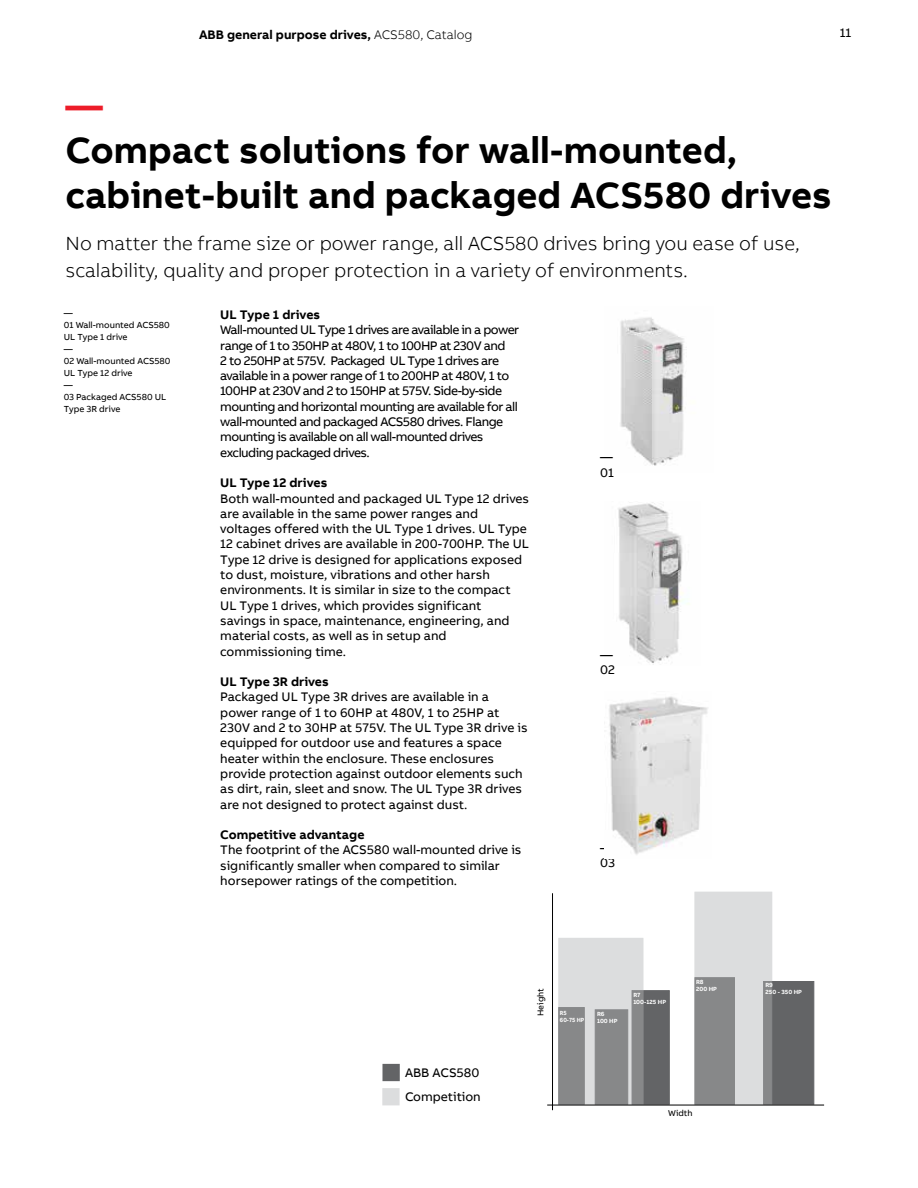
<style>
.page{position:relative;width:918px;height:1188px;background:#fff}
.page>*{position:absolute;margin:0;border:0;box-sizing:border-box;transform-origin:0 0}
.t1{font:700 37.5px/45px "AB Bvoice";color:#000}
.t2{font:700 37.5px "AB Bvoice";color:#ed1c29}
.t3{font:300 19.5px/27px "AB Bvoice";color:#000}
.t4{font:12.75px/15.3px "AB Bvoice";color:#000}
.t5{font:12.75px/15.3px "AB Bvoice";letter-spacing:-.04em;color:#000}
.t6{font:700 12.75px "AB Bvoice";color:#000}
.t7{font:9px/12px "AB Bvoice";color:#000}
.t8{font:8.7px "AB Bvoice";color:#000}
.t9{font:700 6.15px/7.4px "AB Bvoice";color:#fff}
.t10{font:700 6.15px/7.4px "AB Bvoice";color:#fff;scale:.92 1}
.s1{font-weight:300}
</style>
<div class="page">
<img style="left:620px;top:317px;width:64px;height:149px">
<img style="left:618px;top:502px;width:72px;height:161px">
<div style="left:382px;top:1064px;width:18px;height:17px;background:#636466;border:2px solid #636466"></div>
<div style="left:382px;top:1088px;width:18px;height:17px;background:#dcddde;border:2px solid #dcddde"></div>
<div style="left:558px;top:1007px;width:27px;height:98px;background:#939495"></div>
<div style="left:632px;top:990px;width:38px;height:115px;background:#636466;border:1px solid #636466"></div>
<div style="left:763px;top:981px;width:51px;height:124px;background:#636466;border:1px solid #636466"></div>
<svg style="left:559px;top:938px;width:85px;height:167px"></svg>
<svg style="left:694px;top:892px;width:78px;height:213px;background:#bbbcbd"></svg>
<hr style="left:552px;top:893px;width:1px;height:217px;background:#000">
<hr style="left:547px;top:1105px;width:277px;height:1px;background:#000">
<img style="left:609px;top:696px;width:99px;height:159px">
<p class="t6" style="left:199px;top:26px;width:275px">ABB general purpose drives, <span class="s1">ACS580, Catalog</span></p>
<p class="t4" style="left:840px;top:25px;width:13px">11</p>
<h1 class="t2" style="left:66px;top:81px;width:39px">—</h1>
<h1 class="t1" style="left:66px;top:128px;width:768px">Compact solutions for wall-mounted, cabinet-built and packaged ACS580 drives</h1>
<h2 class="t3" style="left:66px;top:230px;width:736px">No matter the frame size or power range, all ACS580 drives bring you ease of use, scalability, quality and proper protection in a variety of environments.</h2>
<p class="t6" style="left:220px;top:307px;width:101px">UL Type 1 drives</p>
<p class="t5" style="left:220px;top:322px;width:300px">Wall-mounted UL Type 1 drives are available in a power range of 1 to 350HP at 480V, 1 to 100HP at 230V and<br>2 to 250HP at 575V. Packaged UL Type 1 drives are available in a power range of 1 to 200HP at 480V, 1 to 100HP at 230V and 2 to 150HP at 575V. Side-by-side mounting and horizontal mounting are available for all wall-mounted and packaged ACS580 drives. Flange mounting is available on all wall-mounted drives excluding packaged drives.</p>
<p class="t6" style="left:220px;top:475px;width:109px">UL Type 12 drives</p>
<p class="t4" style="left:220px;top:491px;width:310px">Both wall-mounted and packaged UL Type 12 drives are available in the same power ranges and voltages offered with the UL Type 1 drives. UL Type 12 cabinet drives are available in 200-700HP. The UL Type 12 drive is designed for applications exposed to dust, moisture, vibrations and other harsh environments. It is similar in size to the compact UL Type 1 drives, which provides significant savings in space, maintenance, engineering, and material costs, as well as in setup and commissioning time.</p>
<p class="t6" style="left:220px;top:674px;width:110px">UL Type 3R drives</p>
<p class="t4" style="left:220px;top:690px;width:309px">Packaged UL Type 3R drives are available in a power range of 1 to 60HP at 480V, 1 to 25HP at 230V and 2 to 30HP at 575V. The UL Type 3R drive is equipped for outdoor use and features a space heater within the enclosure. These enclosures provide protection against outdoor elements such as dirt, rain, sleet and snow. The UL Type 3R drives are not designed to protect against dust.</p>
<p class="t6" style="left:220px;top:827px;width:146px">Competitive advantage</p>
<p class="t4" style="left:220px;top:843px;width:303px">The footprint of the ACS580 wall-mounted drive is significantly smaller when compared to similar horsepower ratings of the competition.</p>
<p class="t7" style="left:64px;top:307px;width:108px">—<br>01 Wall-mounted ACS580<br>UL Type 1 drive<br>—<br>02 Wall-mounted ACS580<br>UL Type 12 drive<br>—<br>03 Packaged ACS580 UL<br>Type 3R drive</p>
<p class="t4" style="left:600px;top:449px;width:15px">—<br>01</p>
<p class="t4" style="left:600px;top:647px;width:16px">—<br>02</p>
<p class="t4" style="left:600px;top:840px;width:16px">—<br>03</p>
<p class="t4" style="left:405px;top:1061px;width:77px;line-height:24px">ABB ACS580<br>Competition</p>
<p class="t8" style="left:535px;top:1016px;width:29px;rotate:-90deg">Height</p>
<p class="t10" style="left:560px;top:1009px;width:28px">R5<br>60-75 HP</p>
<p class="t9" style="left:597px;top:1010px;width:22px">R6<br>100 HP</p>
<p class="t9" style="left:633px;top:991px;width:34px">R7<br>100-125 HP</p>
<p class="t9" style="left:696px;top:978px;width:22px">R8<br>200 HP</p>
<p class="t9" style="left:765px;top:981px;width:38px">R9<br>250 - 350 HP</p>
<p class="t8" style="left:668px;top:1108px;width:26px">Width</p>
</div>
